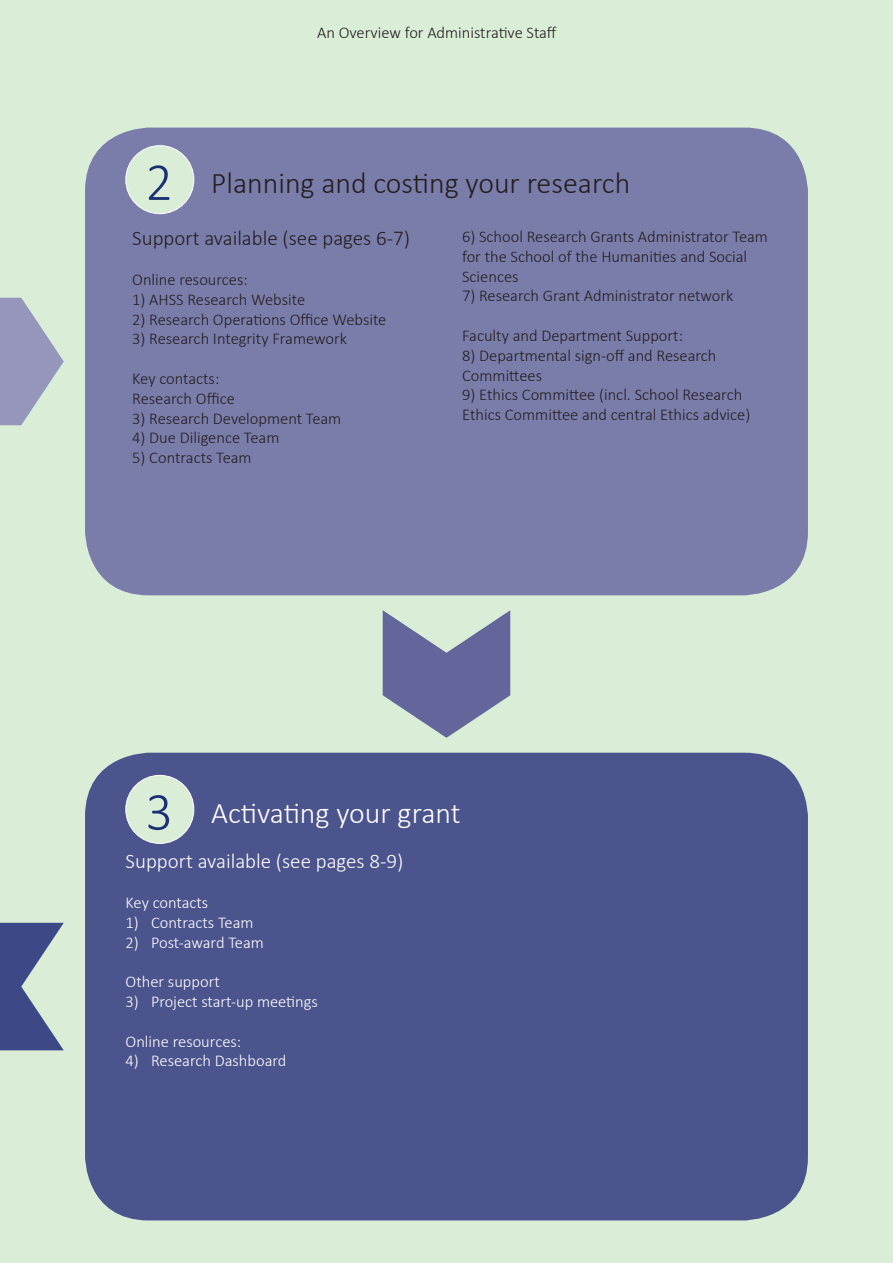
<style>
.page{position:relative;width:893px;height:1263px;background:#d9edd7}
.page>*{position:absolute;margin:0;border:0;box-sizing:border-box;transform-origin:0 0}
.t1{font:300 54px "Calibri";color:#1c3076}
.t2{font:300 30px "Calibri";color:#231f20}
.t3{font:300 30px "Calibri";color:#fff}
.t4{font:300 21px "Calibri";color:#231f20}
.t5{font:300 21px "Calibri";color:#fff}
.t6{font:300 16.5px/19.8px "Calibri";color:#231f20}
.t7{font:300 16.5px "Calibri";color:#fff}
</style>
<div class="page">
<div style="left:85px;top:128px;width:723px;height:467px;background:#7a7caa;border-radius:64px"></div>
<div style="left:85px;top:753px;width:723px;height:467px;background:#4c548e;border-radius:64px"></div>
<svg style="left:0;top:298px;width:64px;height:127px"></svg>
<svg style="left:383px;top:610px;width:127px;height:128px"></svg>
<svg style="left:0;top:923px;width:64px;height:127px"></svg>
<div style="left:126px;top:146px;width:68px;height:68px;background:#d9edd7;border-radius:50%"></div>
<div style="left:125px;top:145px;width:69px;height:69px;border:1px solid #fff;border-radius:50%"></div>
<div style="left:126px;top:775px;width:68px;height:68px;background:#d9edd7;border-radius:50%"></div>
<div style="left:125px;top:775px;width:69px;height:69px;border:1px solid #fff;border-radius:50%"></div>
<p class="t6" style="left:317px;top:22px;width:241px">An Overview for Administrative Staff</p>
<p class="t1" style="left:145px;top:148px;width:29px">2</p>
<p class="t2" style="left:211px;top:164px;width:421px">Planning and costing your research</p>
<p class="t4" style="left:132px;top:225px;width:279px">Support available (see pages 6-7)</p>
<p class="t6" style="left:132px;top:269px;width:117px">Online resources:</p>
<p class="t6" style="left:132px;top:289px;width:174px">1) AHSS Research Website</p>
<p class="t6" style="left:132px;top:309px;width:256px">2) Research Operations Office Website</p>
<p class="t6" style="left:132px;top:329px;width:216px">3) Research Integrity Framework</p>
<p class="t6" style="left:132px;top:368px;width:89px">Key contacts:</p>
<p class="t6" style="left:132px;top:388px;width:104px">Research Office</p>
<p class="t6" style="left:132px;top:408px;width:211px">3) Research Development Team</p>
<p class="t6" style="left:132px;top:428px;width:149px">4) Due Diligence Team</p>
<p class="t6" style="left:132px;top:448px;width:121px">5) Contracts Team</p>
<p class="t6" style="left:462px;top:226px;width:307px">6) School Research Grants Administrator Team for the School of the Humanities and Social<br>Sciences</p>
<p class="t6" style="left:462px;top:286px;width:273px">7) Research Grant Administrator network</p>
<p class="t6" style="left:462px;top:325px;width:222px">Faculty and Department Support:</p>
<p class="t6" style="left:462px;top:345px;width:256px">8) Departmental sign-off and Research<br>Committees</p>
<p class="t6" style="left:462px;top:385px;width:290px">9) Ethics Committee (incl. School Research<br>Ethics Committee and central Ethics advice)</p>
<p class="t1" style="left:145px;top:778px;width:29px">3</p>
<p class="t3" style="left:211px;top:794px;width:251px">Activating your grant</p>
<p class="t5" style="left:126px;top:848px;width:279px">Support available (see pages 8-9)</p>
<p class="t7" style="left:126px;top:892px;width:84px">Key contacts</p>
<p class="t7" style="left:126px;top:912px;width:129px">1) Contracts Team</p>
<p class="t7" style="left:126px;top:932px;width:140px">2) Post-award Team</p>
<p class="t7" style="left:126px;top:971px;width:96px">Other support</p>
<p class="t7" style="left:126px;top:991px;width:194px">3) Project start-up meetings</p>
<p class="t7" style="left:126px;top:1031px;width:117px">Online resources:</p>
<p class="t7" style="left:126px;top:1051px;width:162px">4) Research Dashboard</p>
</div>
